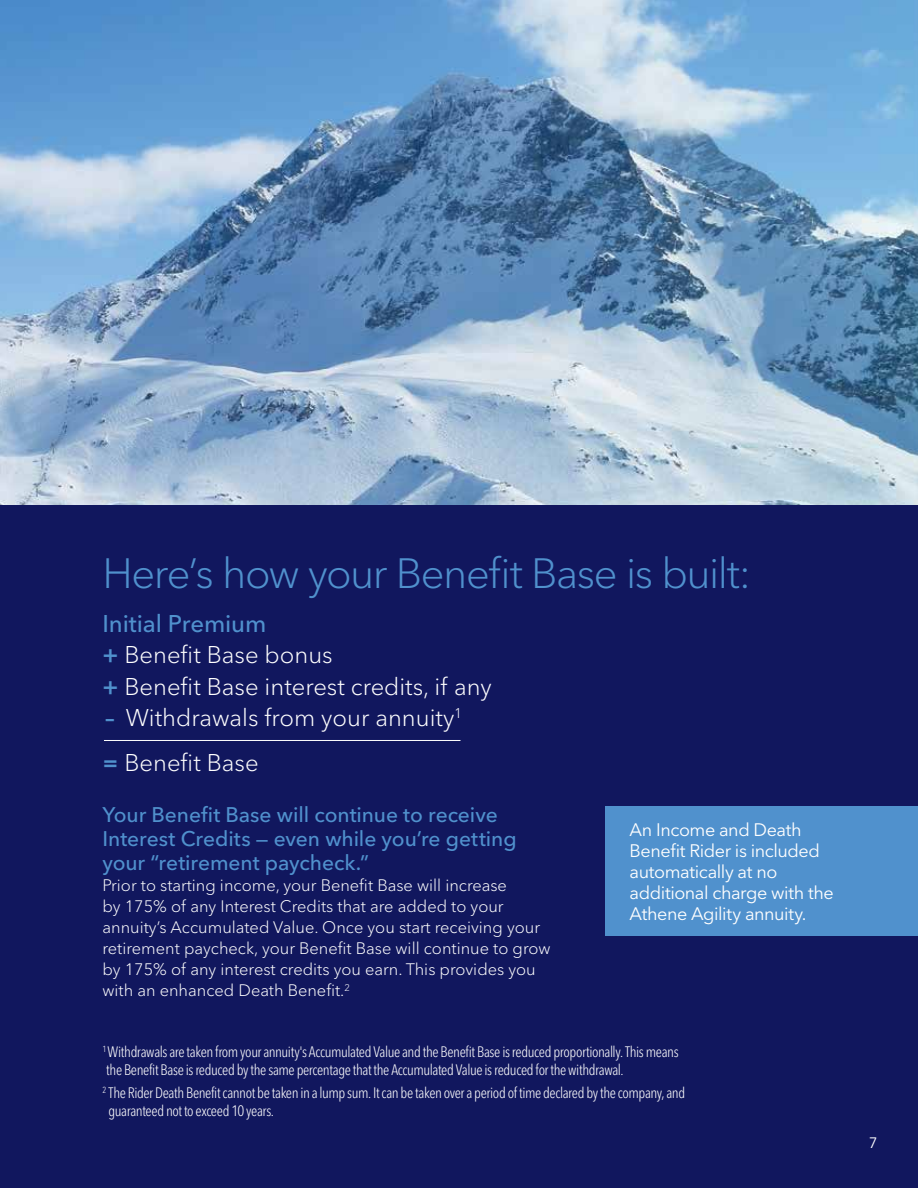
<style>
.page{position:relative;width:918px;height:1188px;background:#fff}
.page>*{position:absolute;margin:0;border:0;box-sizing:border-box;transform-origin:0 0}
.t1{font:300 42px "Avenir Next LT Pro";letter-spacing:-.035em;color:#5091cd}
.t2{font:300 24px/31.5px "Avenir Next LT Pro";color:#fff}
.t3{font:500 21px/24px "Avenir Next LT Pro";letter-spacing:-.005em;color:#5091cd}
.t4{font:18px/21px "Avenir Next LT Pro";letter-spacing:-.025em;color:#fff}
.t5{font:300 16.5px/21px "Avenir Next LT Pro";color:#fff}
.t6{font:300 condensed 15px/18px "Avenir Next LT Pro";letter-spacing:-.025em;color:#fff}
.t7{font:15px "Avenir Next LT Pro";color:#fff}
.s1{font-weight:500;color:#5091cd}
.s2{font-weight:600;color:#5091cd}
</style>
<div class="page">
<img style="left:0;top:0;width:918px;height:505px">
<div style="left:0;top:505px;width:918px;height:683px;background:#11175e"></div>
<hr style="left:104px;top:740px;width:356px;height:1px;background:#fff">
<div style="left:606px;top:806px;width:312px;height:130px;background:#5091cd"></div>
<h1 class="t1" style="left:102px;top:548px;width:650px">Here’s how your Benefit Base is built:</h1>
<h2 class="t2" style="left:102px;top:608px;width:391px"><span class="s1">Initial Premium<br></span><span class="s2">+</span> Benefit Base bonus<br><span class="s2">+</span> Benefit Base interest credits, if any</h2>
<h2 class="t2" style="left:102px;top:695px;width:361px;line-height:45px"><span class="s2">–</span> Withdrawals from your annuity<sup>1 </sup><span class="s2">=</span> Benefit Base</h2>
<h3 class="t3" style="left:102px;top:803px;width:416px">Your Benefit Base will continue to receive<br>Interest Credits — even while you’re getting your “retirement paycheck.”</h3>
<p class="t5" style="left:102px;top:875px;width:450px">Prior to starting income, your Benefit Base will increase<br>by 175% of any Interest Credits that are added to your annuity’s Accumulated Value. Once you start receiving your retirement paycheck, your Benefit Base will continue to grow by 175% of any interest credits you earn. This provides you with an enhanced Death Benefit.<sup>2</sup></p>
<p class="t4" style="left:630px;top:819px;width:206px">An Income and Death<br>Benefit Rider is included automatically at no additional charge with the<br>Athene Agility annuity.</p>
<p class="t6" style="left:102px;top:1043px;width:578px"><sup>1</sup>Withdrawals are taken from your annuity's Accumulated Value and the Benefit Base is reduced proportionally. This means the Benefit Base is reduced by the same percentage that the Accumulated Value is reduced for the withdrawal.</p>
<p class="t6" style="left:109px;top:1083px;width:578px;text-indent:-6px"><sup>2</sup> The Rider Death Benefit cannot be taken in a lump sum. It can be taken over a period of time declared by the company, and guaranteed not to exceed 10 years.</p>
<p class="t7" style="left:869px;top:1133px;width:10px">7</p>
</div>
